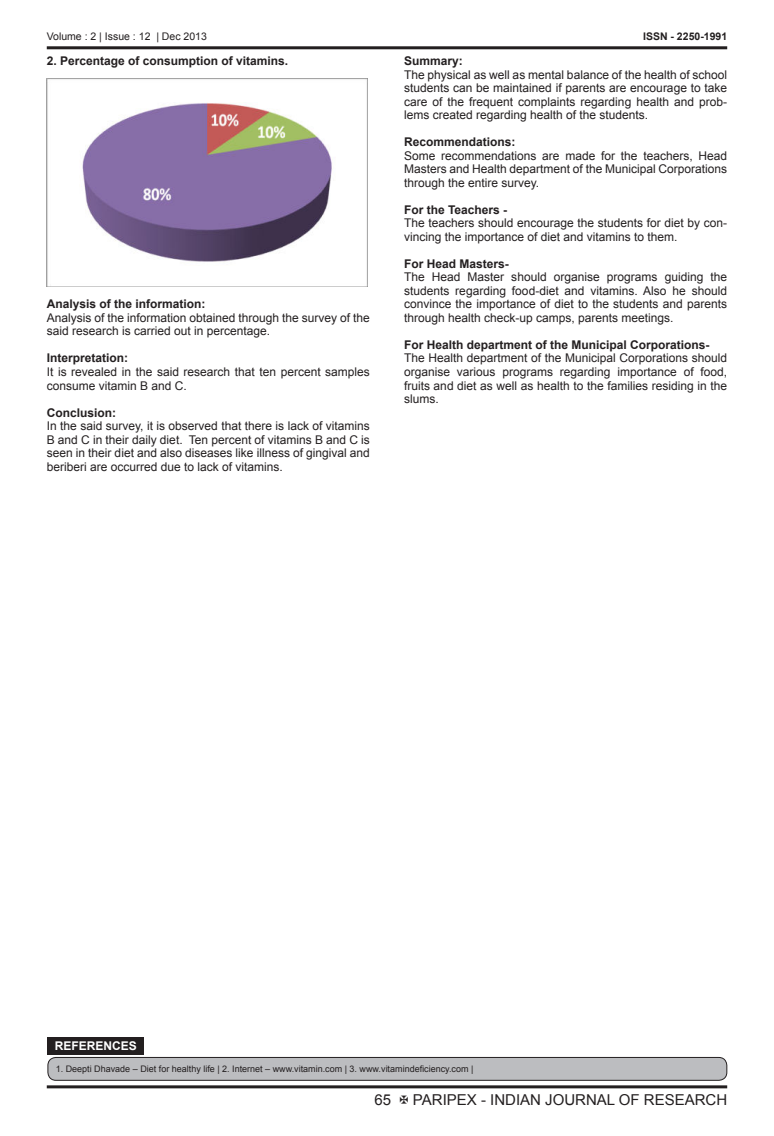
<style>
.page{position:relative;width:774px;height:1136px;background:#fff}
.page>*{position:absolute;margin:0;border:0;box-sizing:border-box;transform-origin:0 0}
.t1{font:15px "Arial";color:#231f20}
.t2{font:12px/13.5px "Arial";color:#231f20;text-align:justify}
.t3{font:700 12px "Arial";color:#231f20}
.t4{font:700 12px "Arial";color:#fff}
.t5{font:10.5px "Arial";color:#231f20}
.t6{font:700 10.5px "Arial";color:#231f20}
.t7{font:9px "Arial";color:#231f20}
</style>
<div class="page">
<hr style="left:47px;top:46px;width:680px;height:3px;background:#231f20">
<hr style="left:47px;top:1085px;width:680px;height:3px;background:#231f20">
<div style="left:48px;top:1057px;width:679px;height:23px;background:#bcbdc0;border-radius:8px"></div>
<div style="left:48px;top:1056px;width:679px;height:24px;border:1px solid #231f20;border-radius:8px"></div>
<div style="left:48px;top:1036px;width:96px;height:17px;background:#231f20"></div>
<img style="left:47px;top:79px;width:320px;height:207px">
<p class="t5" style="left:47px;top:33px;width:162px">Volume : 2 | Issue : 12 | Dec 2013</p>
<p class="t6" style="left:643px;top:33px;width:86px">ISSN - 2250-1991</p>
<p class="t3" style="left:47px;top:57px;width:243px">2. Percentage of consumption of vitamins.</p>
<p class="t3" style="left:47px;top:300px;width:160px">Analysis of the information:</p>
<p class="t2" style="left:47px;top:312px;width:325px">Analysis of the information obtained through the survey of the said research is carried out in percentage.</p>
<p class="t3" style="left:47px;top:354px;width:83px">Interpretation:</p>
<p class="t2" style="left:47px;top:366px;width:325px">It is revealed in the said research that ten percent samples consume vitamin B and C.</p>
<p class="t3" style="left:47px;top:408px;width:71px">Conclusion:</p>
<p class="t2" style="left:47px;top:420px;width:325px">In the said survey, it is observed that there is lack of vitamins B and C in their daily diet. Ten percent of vitamins B and C is seen in their diet and also diseases like illness of gingival and beriberi are occurred due to lack of vitamins.</p>
<p class="t3" style="left:404px;top:57px;width:60px">Summary:</p>
<p class="t2" style="left:404px;top:69px;width:325px">The physical as well as mental balance of the health of school students can be maintained if parents are encourage to take care of the frequent complaints regarding health and prob&shy;lems created regarding health of the students.</p>
<p class="t3" style="left:404px;top:138px;width:113px">Recommendations:</p>
<p class="t2" style="left:404px;top:150px;width:325px">Some recommendations are made for the teachers, Head Masters and Health department of the Municipal Corporations through the entire survey.</p>
<p class="t3" style="left:404px;top:205px;width:105px">For the Teachers -</p>
<p class="t2" style="left:404px;top:217px;width:325px">The teachers should encourage the students for diet by con&shy;vincing the importance of diet and vitamins to them.</p>
<p class="t3" style="left:404px;top:259px;width:106px">For Head Masters-</p>
<p class="t2" style="left:404px;top:271px;width:325px">The Head Master should organise programs guiding the students regarding food-diet and vitamins. Also he should convince the importance of diet to the students and parents through health check-up camps, parents meetings.</p>
<p class="t3" style="left:404px;top:340px;width:307px">For Health department of the Municipal Corporations-</p>
<p class="t2" style="left:404px;top:352px;width:325px">The Health department of the Municipal Corporations should organise various programs regarding importance of food, fruits and diet as well as health to the families residing in the slums.</p>
<p class="t4" style="left:55px;top:1040px;width:84px">REFERENCES</p>
<p class="t7" style="left:56px;top:1062px;width:419px">1. Deepti Dhavade – Diet for healthy life | 2. Internet – www.vitamin.com | 3. www.vitamindeficiency.com |</p>
<p class="t1" style="left:375px;top:1093px;width:18px">65</p>
<p class="t1" style="left:413px;top:1093px;width:316px">PARIPEX - INDIAN JOURNAL OF RESEARCH</p>
</div>
